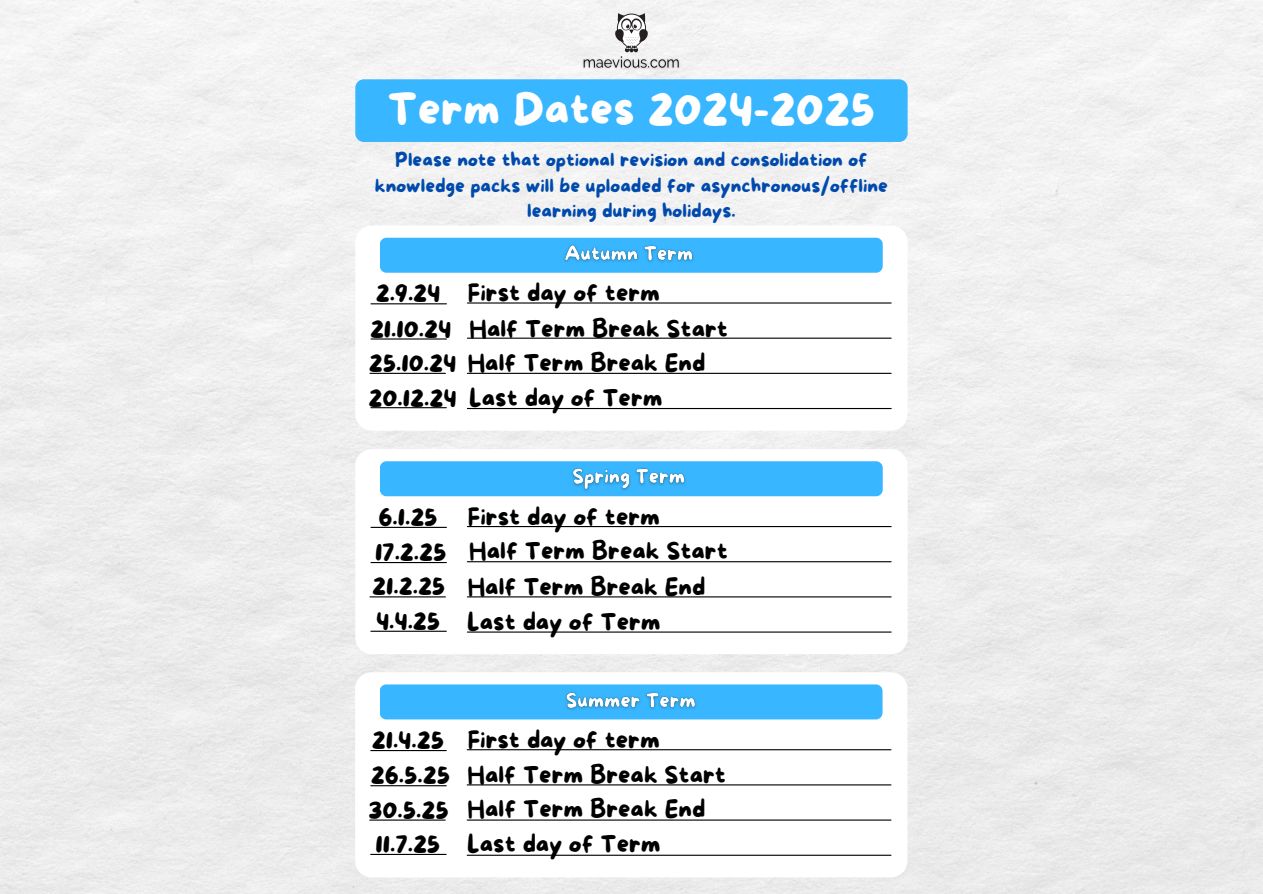
<style>
.page{position:relative;width:1263px;height:894px;background:#fff}
.page>*{position:absolute;margin:0;border:0;box-sizing:border-box;transform-origin:0 0}
.t1{font:45.15px "More Sugar";color:#fff}
.t2{font:24.15px "More Sugar";color:#000}
.t3{font:19.05px/25.8px "More Sugar";color:#004aad;text-align:center}
</style>
<div class="page">
<hr style="left:467px;top:302px;width:424px;height:1px;background:#000">
<hr style="left:467px;top:337px;width:424px;height:1px;background:#000">
<hr style="left:467px;top:372px;width:424px;height:2px;background:#000">
<div style="left:355px;top:79px;width:553px;height:63px;background:#38b6ff;border-radius:9px"></div>
<div style="left:380px;top:238px;width:503px;height:34px;background:#38b6ff;border-radius:7px"></div>
<hr style="left:467px;top:408px;width:424px;height:1px;background:#000">
<hr style="left:371px;top:303px;width:75px;height:1px;background:#000">
<hr style="left:371px;top:338px;width:75px;height:1px;background:#000">
<hr style="left:370px;top:372px;width:75px;height:2px;background:#000">
<hr style="left:371px;top:407px;width:75px;height:1px;background:#000">
<img style="left:564px;top:245px;width:130px;height:17px">
<svg style="left:614px;top:13px;width:35px;height:39px"></svg>
<img style="left:580px;top:53px;width:103px;height:19px">
<hr style="left:467px;top:526px;width:424px;height:1px;background:#000">
<hr style="left:467px;top:561px;width:424px;height:1px;background:#000">
<hr style="left:467px;top:596px;width:424px;height:1px;background:#000">
<div style="left:380px;top:461px;width:503px;height:35px;background:#38b6ff;border-radius:7px"></div>
<hr style="left:467px;top:631px;width:424px;height:1px;background:#000">
<hr style="left:371px;top:526px;width:75px;height:2px;background:#000">
<hr style="left:371px;top:562px;width:75px;height:1px;background:#000">
<hr style="left:370px;top:596px;width:75px;height:1px;background:#000">
<hr style="left:371px;top:630px;width:75px;height:1px;background:#000">
<img style="left:572px;top:468px;width:114px;height:23px">
<hr style="left:467px;top:749px;width:424px;height:1px;background:#000">
<hr style="left:467px;top:784px;width:424px;height:1px;background:#000">
<hr style="left:467px;top:819px;width:424px;height:1px;background:#000">
<div style="left:380px;top:684px;width:502px;height:35px;background:#38b6ff;border-radius:7px"></div>
<hr style="left:467px;top:854px;width:424px;height:1px;background:#000">
<hr style="left:371px;top:749px;width:75px;height:1px;background:#000">
<hr style="left:371px;top:785px;width:75px;height:1px;background:#000">
<hr style="left:370px;top:819px;width:75px;height:1px;background:#000">
<hr style="left:371px;top:853px;width:75px;height:1px;background:#000">
<img style="left:565px;top:692px;width:131px;height:18px">
<p class="t1" style="left:388px;top:84px;width:489px">Term Dates 2024-2025</p>
<h2 class="t3" style="left:375px;top:147px;width:515px">Please note that optional revision and consolidation of knowledge packs will be uploaded for asynchronous/offline learning during holidays.</h2>
<h1 class="t2" style="left:376px;top:280px;width:66px">2.9.24</h1>
<h3 class="t2" style="left:370px;top:315px;width:83px">21.10.24</h3>
<h2 class="t2" style="left:468px;top:280px;width:193px">First day of term</h2>
<h2 class="t2" style="left:469px;top:315px;width:260px">Half Term Break Start</h2>
<h2 class="t2" style="left:369px;top:350px;width:89px">25.10.24</h2>
<h2 class="t2" style="left:468px;top:350px;width:239px">Half Term Break End</h2>
<h2 class="t2" style="left:369px;top:384px;width:90px">20.12.24</h2>
<h2 class="t2" style="left:469px;top:384px;width:195px">Last day of Term</h2>
<h2 class="t2" style="left:378px;top:503px;width:61px">6.1.25</h2>
<h2 class="t2" style="left:375px;top:538px;width:73px">17.2.25</h2>
<h2 class="t2" style="left:372px;top:573px;width:75px">21.2.25</h2>
<h2 class="t2" style="left:376px;top:607px;width:66px">4.4.25</h2>
<h2 class="t2" style="left:468px;top:503px;width:193px">First day of term</h2>
<h2 class="t2" style="left:469px;top:537px;width:260px">Half Term Break Start</h2>
<h2 class="t2" style="left:468px;top:574px;width:239px">Half Term Break End</h2>
<h2 class="t2" style="left:467px;top:608px;width:195px">Last day of Term</h2>
<h2 class="t2" style="left:372px;top:726px;width:74px">21.4.25</h2>
<h2 class="t2" style="left:371px;top:761px;width:81px">26.5.25</h2>
<h2 class="t2" style="left:368px;top:796px;width:82px">30.5.25</h2>
<h2 class="t2" style="left:376px;top:830px;width:66px">11.7.25</h2>
<h2 class="t2" style="left:468px;top:726px;width:193px">First day of term</h2>
<h2 class="t2" style="left:467px;top:761px;width:260px">Half Term Break Start</h2>
<h2 class="t2" style="left:468px;top:795px;width:239px">Half Term Break End</h2>
<h2 class="t2" style="left:467px;top:830px;width:195px">Last day of Term</h2>
</div>
